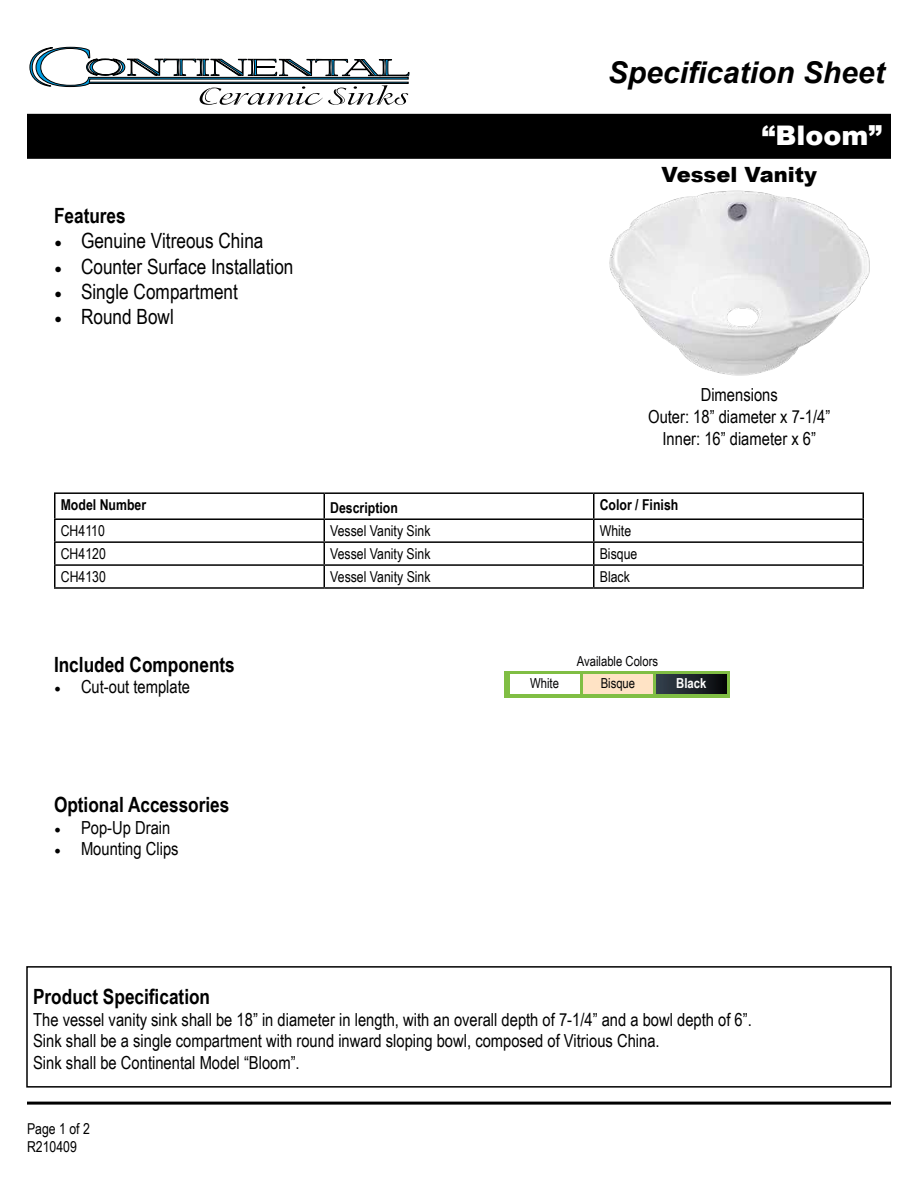
<style>
.page{position:relative;width:918px;height:1188px;background:#fff}
.page>*{position:absolute;margin:0;border:0;box-sizing:border-box;transform-origin:0 0}
.t1{font:italic 700 30px "Arial";color:#000}
.t2{font:900 27px "Arial";color:#fff}
.t3{font:21px "Arial Narrow";color:#000}
.t4{font:700 21px "Arial Narrow";color:#000}
.t5{font:900 21px "Arial";color:#000}
.t6{font:18px/21.6px "Arial Narrow";color:#000;text-align:center}
.t7{font:15px/18px "Arial Narrow";color:#000}
.t8{font:700 15px "Arial Narrow";color:#000}
.t9{font:13.8px "Arial Narrow";color:#030304}
.t10{font:700 13.8px "Arial Narrow";color:#fff}
.s1{font-family:"Minion Pro"}
</style>
<div class="page">
<div style="left:27px;top:114px;width:864px;height:45px;background:#000"></div>
<div style="left:26px;top:966px;width:866px;height:122px;border:2px solid #000"></div>
<hr style="left:27px;top:1102px;width:864px;height:3px;background:#000">
<hr style="left:54px;top:492px;width:270px;height:2px;background:#000">
<hr style="left:54px;top:494px;width:2px;height:24px;background:#000">
<hr style="left:324px;top:492px;width:270px;height:2px;background:#000">
<hr style="left:594px;top:492px;width:270px;height:2px;background:#000">
<hr style="left:862px;top:494px;width:2px;height:24px;background:#000">
<hr style="left:54px;top:518px;width:270px;height:2px;background:#000">
<hr style="left:54px;top:520px;width:2px;height:21px;background:#000">
<hr style="left:324px;top:518px;width:270px;height:2px;background:#000">
<hr style="left:594px;top:518px;width:270px;height:2px;background:#000">
<hr style="left:862px;top:520px;width:2px;height:21px;background:#000">
<hr style="left:54px;top:541px;width:270px;height:2px;background:#000">
<hr style="left:54px;top:543px;width:2px;height:21px;background:#000">
<hr style="left:324px;top:541px;width:270px;height:2px;background:#000">
<hr style="left:594px;top:541px;width:270px;height:2px;background:#000">
<hr style="left:862px;top:543px;width:2px;height:21px;background:#000">
<hr style="left:54px;top:564px;width:270px;height:2px;background:#000">
<hr style="left:54px;top:566px;width:2px;height:21px;background:#000">
<hr style="left:324px;top:564px;width:270px;height:2px;background:#000">
<svg style="left:324px;top:494px;width:1px;height:93px"></svg>
<hr style="left:594px;top:564px;width:270px;height:2px;background:#000">
<svg style="left:593px;top:494px;width:1px;height:93px"></svg>
<hr style="left:862px;top:566px;width:2px;height:21px;background:#000">
<hr style="left:54px;top:587px;width:270px;height:2px;background:#000">
<hr style="left:324px;top:587px;width:270px;height:2px;background:#000">
<hr style="left:594px;top:587px;width:270px;height:2px;background:#000">
<svg style="left:29px;top:47px;width:381px;height:58px"></svg>
<img style="left:609px;top:190px;width:261px;height:186px">
<div style="left:505px;top:671px;width:225px;height:26px;background:#80be44"></div>
<div style="left:656px;top:674px;width:70px;height:20px;background:linear-gradient(to right,#35414e,#070909)"></div>
<div style="left:510px;top:674px;width:70px;height:20px;background:#fff"></div>
<div style="left:583px;top:674px;width:70px;height:20px;background:#ffe3c5"></div>
<h1 class="t1" style="left:608px;top:53px;width:278px">Specification Sheet</h1>
<p class="t4" style="left:54px;top:200px;width:73px">Features</p>
<p class="t3" style="left:54px;top:226px;width:211px"><span class="s1">•</span> Genuine Vitreous China</p>
<p class="t3" style="left:54px;top:251px;width:241px"><span class="s1">•</span> Counter Surface Installation</p>
<p class="t3" style="left:54px;top:276px;width:185px"><span class="s1">•</span> Single Compartment</p>
<p class="t3" style="left:54px;top:301px;width:121px"><span class="s1">•</span> Round Bowl</p>
<h2 class="t2" style="left:762px;top:116px;width:122px">“Bloom”</h2>
<p class="t5" style="left:661px;top:159px;width:157px">Vessel Vanity</p>
<p class="t6" style="left:648px;top:384px;width:184px">Dimensions<br>Outer: 18” diameter x 7-1/4”<br>Inner: 16” diameter x 6”</p>
<p class="t8" style="left:61px;top:493px;width:87px">Model Number</p>
<p class="t8" style="left:330px;top:497px;width:69px">Description</p>
<p class="t8" style="left:600px;top:493px;width:80px">Color / Finish</p>
<p class="t7" style="left:61px;top:521px;width:46px">CH4110</p>
<p class="t7" style="left:330px;top:521px;width:102px">Vessel Vanity Sink</p>
<p class="t7" style="left:600px;top:521px;width:33px">White</p>
<p class="t7" style="left:61px;top:544px;width:47px">CH4120</p>
<p class="t7" style="left:330px;top:544px;width:102px">Vessel Vanity Sink</p>
<p class="t7" style="left:600px;top:544px;width:39px">Bisque</p>
<p class="t7" style="left:61px;top:567px;width:47px">CH4130</p>
<p class="t7" style="left:330px;top:567px;width:102px">Vessel Vanity Sink</p>
<p class="t7" style="left:600px;top:567px;width:32px">Black</p>
<p class="t4" style="left:54px;top:648px;width:182px">Included Components</p>
<p class="t6" style="left:54px;top:676px;width:138px"><span class="s1">•</span> Cut-out template</p>
<p class="t4" style="left:54px;top:789px;width:177px">Optional Accessories</p>
<p class="t6" style="left:54px;top:816px;width:118px"><span class="s1">•</span> Pop-Up Drain</p>
<p class="t6" style="left:54px;top:838px;width:126px"><span class="s1">•</span> Mounting Clips</p>
<p class="t9" style="left:577px;top:651px;width:83px">Available Colors</p>
<p class="t9" style="left:530px;top:673px;width:30px">White</p>
<p class="t9" style="left:601px;top:673px;width:36px">Bisque</p>
<p class="t10" style="left:676px;top:673px;width:32px">Black</p>
<p class="t4" style="left:33px;top:981px;width:179px">Product Specification</p>
<p class="t6" style="left:33px;top:1008px;width:720px;text-align:left">The vessel vanity sink shall be 18” in diameter in length, with an overall depth of 7-1/4” and a bowl depth of 6”.<br>Sink shall be a single compartment with round inward sloping bowl, composed of Vitrious China.<br>Sink shall be Continental Model “Bloom”.</p>
<p class="t7" style="left:27px;top:1119px;width:64px">Page 1 of 2<br>R210409</p>
</div>
